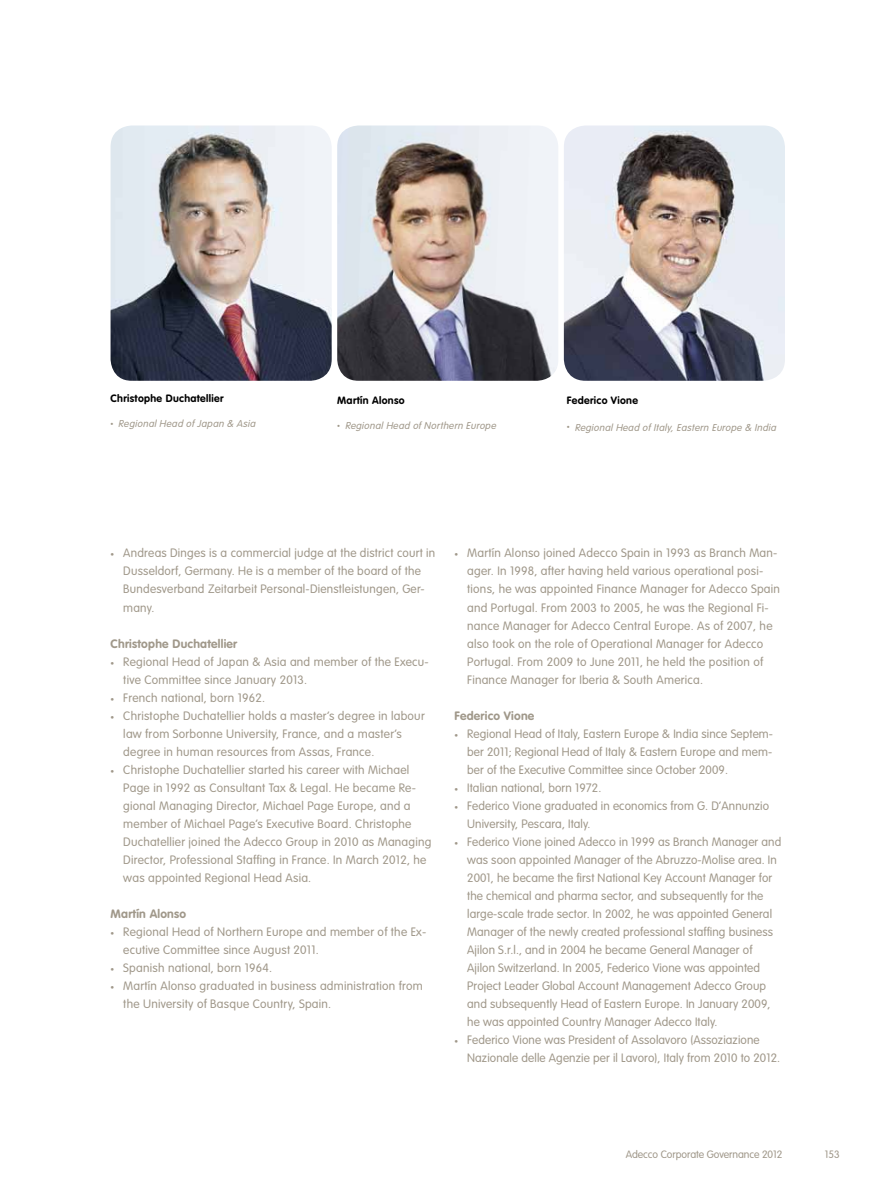
<style>
.page{position:relative;width:893px;height:1187px;background:#fff}
.page>*{position:absolute;margin:0;border:0;box-sizing:border-box;transform-origin:0 0}
.t1{font:300 12px/18px "VAG Rounded Std";letter-spacing:.02em;color:#a0988a}
.t2{font:700 12px "VAG Rounded Std";letter-spacing:.02em;color:#a0988a}
.t3{font:italic 300 10.5px "VAG Rundschrift D";letter-spacing:.03em;color:#a0988a}
.t4{font:700 10.5px "VAG Rounded Std";letter-spacing:.03em;color:#000}
.t5{font:300 10.5px "VAG Rounded Std";letter-spacing:-.005em;color:#a0988a}
.s1{font-family:"VAG Rounded Std";font-style:normal;font-size:6px}
.s2{font-size:7.5px}
</style>
<div class="page">
<img style="left:111px;top:125px;width:221px;height:256px">
<img style="left:564px;top:125px;width:221px;height:256px">
<img style="left:337px;top:125px;width:221px;height:256px">
<p class="t4" style="left:110px;top:392px;width:115px">Christophe Duchatellier</p>
<p class="t3" style="left:110px;top:418px;width:147px"><span class="s1">•</span> Regional Head of Japan &amp; Asia</p>
<p class="t4" style="left:337px;top:394px;width:69px">Martín Alonso</p>
<p class="t3" style="left:337px;top:420px;width:161px"><span class="s1">•</span> Regional Head of Northern Europe</p>
<p class="t4" style="left:567px;top:394px;width:73px">Federico Vione</p>
<p class="t3" style="left:567px;top:421px;width:211px"><span class="s1">•</span> Regional Head of Italy, Eastern Europe &amp; India</p>
<p class="t1" style="left:123px;top:544px;width:313px;text-indent:-13px"><span class="s2">•</span> Andreas Dinges is a commercial judge at the district court in Dusseldorf, Germany. He is a member of the board of the Bundesverband Zeitarbeit Personal-Dienstleistungen, Ger&shy;many.</p>
<p class="t2" style="left:111px;top:636px;width:128px">Christophe Duchatellier</p>
<p class="t1" style="left:123px;top:652px;width:307px;text-indent:-13px"><span class="s2">•</span> Regional Head of Japan &amp; Asia and member of the Execu&shy;tive Committee since January 2013.</p>
<p class="t1" style="left:111px;top:688px;width:156px"><span class="s2">•</span> French national, born 1962.</p>
<p class="t1" style="left:123px;top:706px;width:303px;text-indent:-13px"><span class="s2">•</span> Christophe Duchatellier holds a master’s degree in labour law from Sorbonne University, France, and a master’s degree in human resources from Assas, France.</p>
<p class="t1" style="left:123px;top:760px;width:310px;text-indent:-13px"><span class="s2">•</span> Christophe Duchatellier started his career with Michael Page in 1992 as Consultant Tax &amp; Legal. He became Re&shy;gional Managing Director, Michael Page Europe, and a member of Michael Page’s Executive Board. Christophe Duchatellier joined the Adecco Group in 2010 as Managing Director, Professional Staffing in France. In March 2012, he was appointed Regional Head Asia.</p>
<p class="t2" style="left:111px;top:906px;width:77px">Martín Alonso</p>
<p class="t1" style="left:123px;top:922px;width:304px;text-indent:-13px"><span class="s2">•</span> Regional Head of Northern Europe and member of the Ex&shy;ecutive Committee since August 2011.</p>
<p class="t1" style="left:111px;top:958px;width:163px"><span class="s2">•</span> Spanish national, born 1964.</p>
<p class="t1" style="left:123px;top:976px;width:301px;text-indent:-13px"><span class="s2">•</span> Martín Alonso graduated in business administration from the University of Basque Country, Spain.</p>
<p class="t1" style="left:467px;top:544px;width:314px;text-indent:-13px"><span class="s2">•</span> Martín Alonso joined Adecco Spain in 1993 as Branch Man&shy;ager. In 1998, after having held various operational posi&shy;tions, he was appointed Finance Manager for Adecco Spain and Portugal. From 2003 to 2005, he was the Regional Fi&shy;nance Manager for Adecco Central Europe. As of 2007, he also took on the role of Operational Manager for Adecco Portugal. From 2009 to June 2011, he held the position of Finance Manager for Iberia &amp; South America.</p>
<p class="t2" style="left:454px;top:708px;width:81px">Federico Vione</p>
<p class="t1" style="left:467px;top:724px;width:307px;text-align:justify;text-indent:-13px"><span class="s2">•</span> Regional Head of Italy, Eastern Europe &amp; India since Septem&shy;ber 2011; Regional Head of Italy &amp; Eastern Europe and mem&shy;ber of the Executive Committee since October 2009.</p>
<p class="t1" style="left:454px;top:778px;width:148px"><span class="s2">•</span> Italian national, born 1972.</p>
<p class="t1" style="left:467px;top:796px;width:303px;text-indent:-13px"><span class="s2">•</span> Federico Vione graduated in economics from G. D’Annunzio<br>University, Pescara, Italy.</p>
<p class="t1" style="left:467px;top:832px;width:316px;text-indent:-13px"><span class="s2">•</span> Federico Vione joined Adecco in 1999 as Branch Manager and was soon appointed Manager of the Abruzzo-Molise area. In 2001, he became the first National Key Account Manager for the chemical and pharma sector, and subsequently for the large-scale trade sector. In 2002, he was appointed General Manager of the newly created professional staffing business Ajilon S.r.l., and in 2004 he became General Manager of Ajilon Switzerland. In 2005, Federico Vione was appointed Project Leader Global Account Management Adecco Group and subsequently Head of Eastern Europe. In January 2009, he was appointed Country Manager Adecco Italy.</p>
<p class="t1" style="left:467px;top:1030px;width:314px;text-indent:-13px"><span class="s2">•</span> Federico Vione was President of Assolavoro (Assoziazione<br>Nazionale delle Agenzie per il Lavoro), Italy from 2010 to 2012.</p>
<p class="t5" style="left:626px;top:1147px;width:158px">Adecco Corporate Governance 2012</p>
<p class="t5" style="left:825px;top:1147px;width:16px">153</p>
</div>
